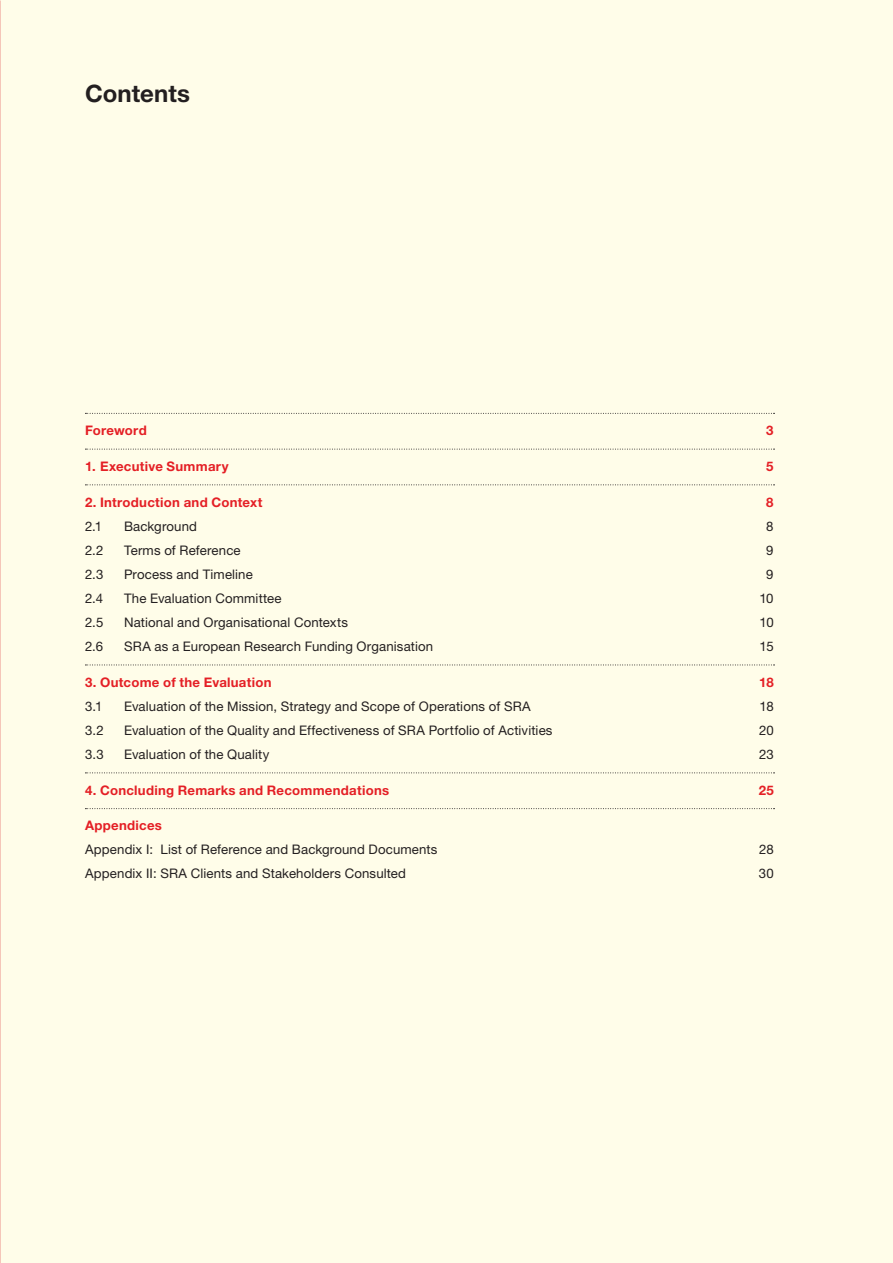
<style>
.page{position:relative;width:893px;height:1263px;background:#fffde9}
.page>*{position:absolute;margin:0;border:0;box-sizing:border-box;transform-origin:0 0}
.t1{font:700 24px "Helvetica Neue LT Std";color:#231f20}
.t2{font:13.2px "Helvetica Neue LT Std";letter-spacing:.01em;color:#231f20}
.t3{font:700 13.2px "Helvetica Neue LT Std";letter-spacing:.02em;color:#e41f25}
</style>
<div class="page">
<svg style="left:85px;top:413px;width:689px;height:1px"></svg>
<svg style="left:85px;top:449px;width:689px;height:1px"></svg>
<svg style="left:85px;top:484px;width:689px;height:1px"></svg>
<svg style="left:85px;top:665px;width:689px;height:1px"></svg>
<svg style="left:85px;top:772px;width:689px;height:1px"></svg>
<svg style="left:85px;top:808px;width:689px;height:1px"></svg>
<h1 class="t1" style="left:85px;top:79px;width:107px">Contents</h1>
<p class="t3" style="left:85px;top:422px;width:63px">Foreword</p>
<p class="t3" style="left:766px;top:422px;width:9px">3</p>
<p class="t3" style="left:85px;top:458px;width:145px">1. Executive Summary</p>
<p class="t3" style="left:766px;top:458px;width:9px">5</p>
<p class="t3" style="left:85px;top:494px;width:179px">2. Introduction and Context</p>
<p class="t3" style="left:766px;top:494px;width:9px">8</p>
<p class="t2" style="left:85px;top:518px;width:18px">2.1</p>
<p class="t2" style="left:124px;top:518px;width:74px">Background</p>
<p class="t2" style="left:766px;top:518px;width:9px">8</p>
<p class="t2" style="left:85px;top:542px;width:20px">2.2</p>
<p class="t2" style="left:124px;top:542px;width:118px">Terms of Reference</p>
<p class="t2" style="left:766px;top:542px;width:9px">9</p>
<p class="t2" style="left:85px;top:566px;width:20px">2.3</p>
<p class="t2" style="left:124px;top:566px;width:130px">Process and Timeline</p>
<p class="t2" style="left:766px;top:566px;width:9px">9</p>
<p class="t2" style="left:85px;top:590px;width:20px">2.4</p>
<p class="t2" style="left:124px;top:590px;width:159px">The Evaluation Committee</p>
<p class="t2" style="left:759px;top:590px;width:16px">10</p>
<p class="t2" style="left:85px;top:614px;width:20px">2.5</p>
<p class="t2" style="left:124px;top:614px;width:225px">National and Organisational Contexts</p>
<p class="t2" style="left:759px;top:614px;width:16px">10</p>
<p class="t2" style="left:85px;top:638px;width:20px">2.6</p>
<p class="t2" style="left:124px;top:638px;width:311px">SRA as a European Research Funding Organisation</p>
<p class="t2" style="left:760px;top:638px;width:16px">15</p>
<p class="t3" style="left:85px;top:674px;width:188px">3. Outcome of the Evaluation</p>
<p class="t3" style="left:759px;top:674px;width:16px">18</p>
<p class="t2" style="left:85px;top:698px;width:19px">3.1</p>
<p class="t2" style="left:124px;top:698px;width:408px">Evaluation of the Mission, Strategy and Scope of Operations of SRA</p>
<p class="t2" style="left:760px;top:698px;width:16px">18</p>
<p class="t2" style="left:85px;top:722px;width:20px">3.2</p>
<p class="t2" style="left:124px;top:722px;width:430px">Evaluation of the Quality and Effectiveness of SRA Portfolio of Activities</p>
<p class="t2" style="left:759px;top:722px;width:16px">20</p>
<p class="t2" style="left:85px;top:746px;width:20px">3.3</p>
<p class="t2" style="left:124px;top:746px;width:147px">Evaluation of the Quality</p>
<p class="t2" style="left:759px;top:746px;width:16px">23</p>
<p class="t3" style="left:85px;top:782px;width:306px">4. Concluding Remarks and Recommendations</p>
<p class="t3" style="left:759px;top:782px;width:17px">25</p>
<p class="t3" style="left:85px;top:817px;width:78px">Appendices</p>
<p class="t2" style="left:85px;top:842px;width:354px">Appendix I: List of Reference and Background Documents</p>
<p class="t2" style="left:759px;top:842px;width:16px">28</p>
<p class="t2" style="left:85px;top:866px;width:322px">Appendix II: SRA Clients and Stakeholders Consulted</p>
<p class="t2" style="left:759px;top:866px;width:16px">30</p>
</div>
